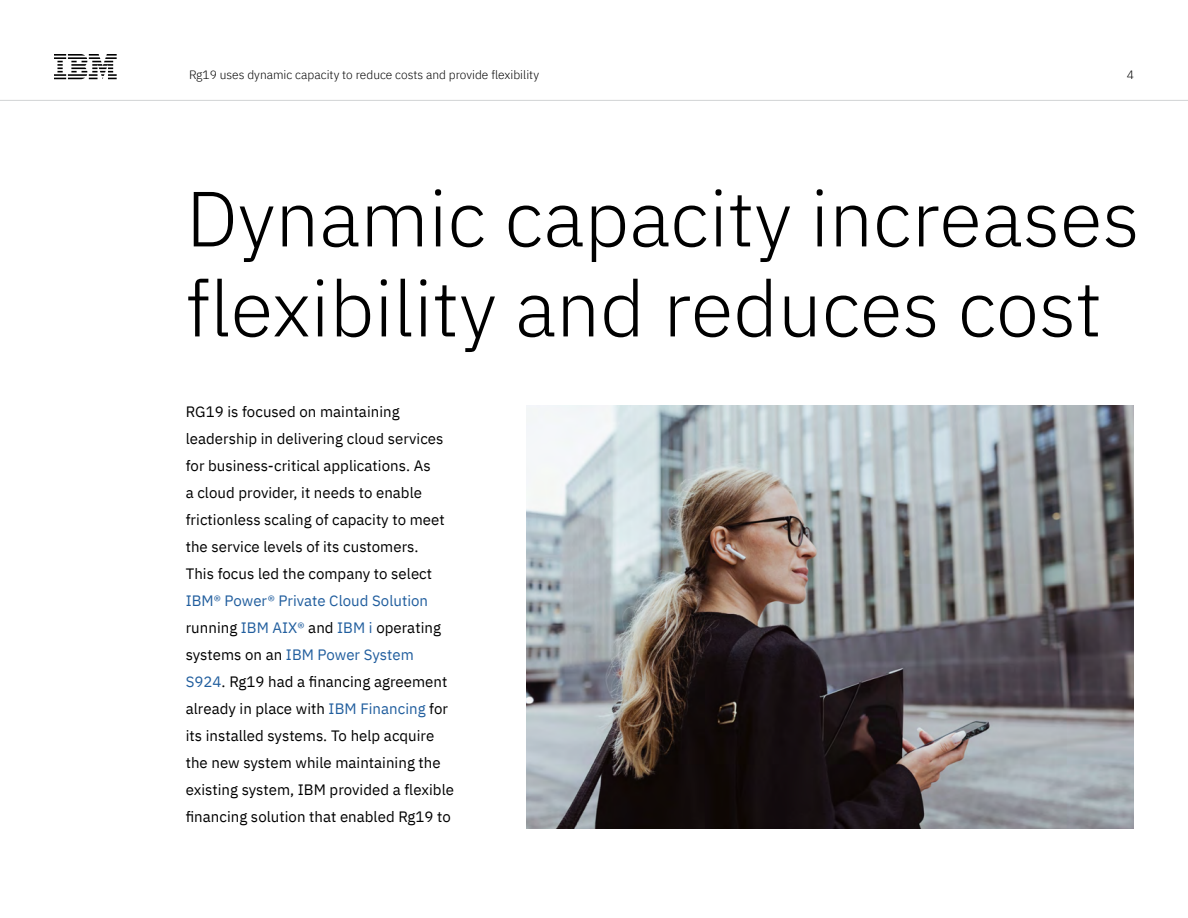
<style>
.page{position:relative;width:1188px;height:918px;background:#fff}
.page>*{position:absolute;margin:0;border:0;box-sizing:border-box;transform-origin:0 0}
.t1{font:300 78px/90px "IBM Plex Sans";color:#000}
.t2{font:15px/27px "IBM Plex Sans";letter-spacing:.005em;color:#000}
.t3{font:300 12px "IBM Plex Sans";color:#000101}
.s1{color:#215e9e}
</style>
<div class="page">
<hr style="left:0;top:100px;width:1188px;height:1px;background:#d1d3d4">
<svg style="left:54px;top:54px;width:63px;height:25px"></svg>
<img style="left:526px;top:405px;width:608px;height:423px">
<p class="t3" style="left:189px;top:66px;width:352px">Rg19 uses dynamic capacity to reduce costs and provide flexibility</p>
<p class="t3" style="left:1127px;top:66px;width:9px">4</p>
<h1 class="t1" style="left:186px;top:167px;width:955px">Dynamic capacity increases flexibility and reduces cost</h1>
<p class="t2" style="left:186px;top:397px;width:260px">RG19 is focused on maintaining leadership in delivering cloud services for business-critical applications. As<br>a cloud provider, it needs to enable frictionless scaling of capacity to meet the service levels of its customers.<br>This focus led the company to select</p>
<p class="t2" style="left:186px;top:586px;width:270px"><span class="s1">IBM® Power® Private Cloud Solution </span>running <span class="s1">IBM AIX®</span> and <span class="s1">IBM i</span> operating systems on an <span class="s1">IBM Power System S924</span>. Rg19 had a financing agreement already in place with <span class="s1">IBM Financing</span> for its installed systems. To help acquire the new system while maintaining the existing system, IBM provided a flexible financing solution that enabled Rg19 to</p>
</div>
